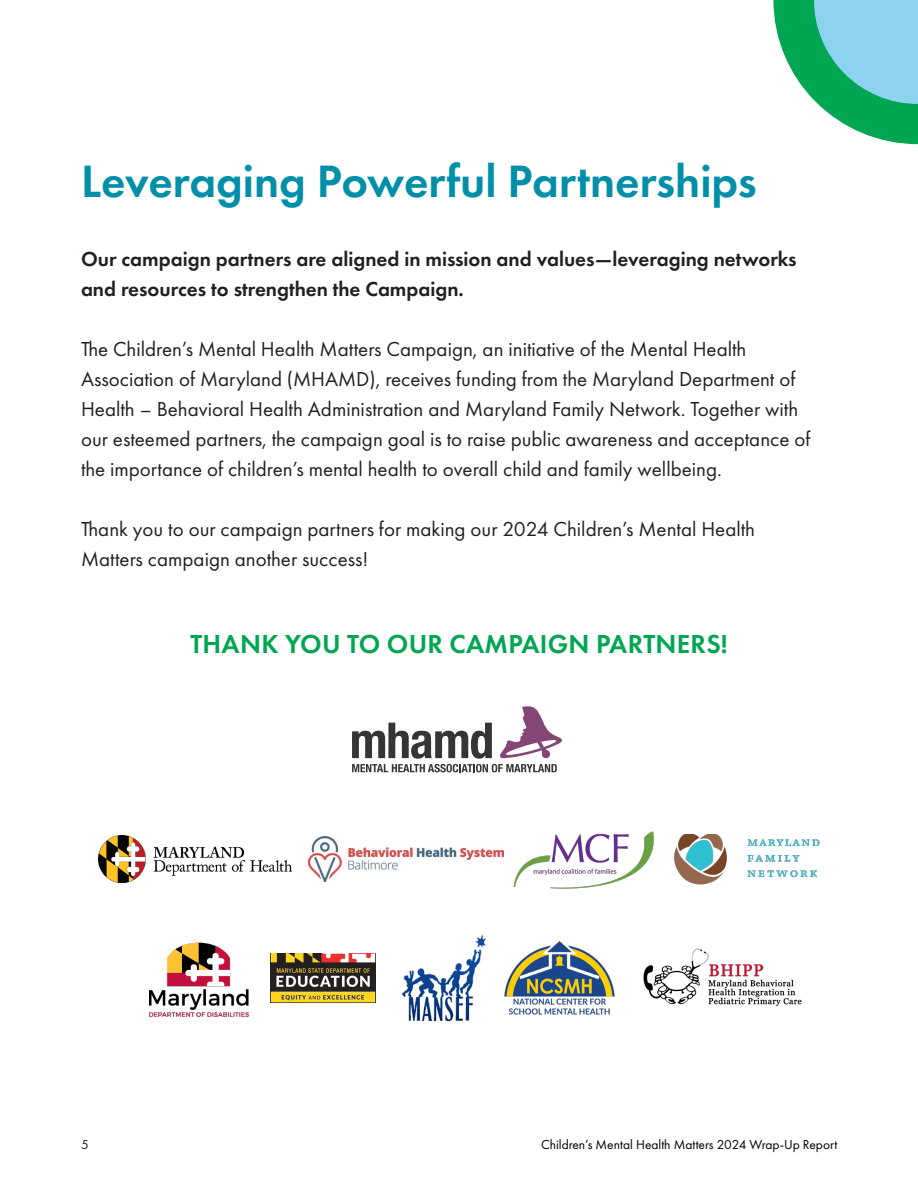
<style>
.page{position:relative;width:918px;height:1188px;background:#fff}
.page>*{position:absolute;margin:0;border:0;box-sizing:border-box;transform-origin:0 0}
.Header_1{font:600 47.1px "Futura PT";color:#008fa8}
.t1{font:600 27px "Futura PT";letter-spacing:.01em;color:#00a651}
.t2{font:21px/30px "Futura PT";color:#231f20}
.t3{font:600 21px/30px "Futura PT";color:#231f20}
.PAGE{font:13.5px "Futura PT";color:#000}
.PAGE-2{font:13.5px "Futura PT";color:#231f20}
</style>
<div class="page">
<img style="left:643px;top:948px;width:159px;height:58px">
<img style="left:401px;top:934px;width:85px;height:88px">
<img style="left:150px;top:942px;width:99px;height:75px">
<img style="left:271px;top:953px;width:105px;height:50px">
<img style="left:504px;top:941px;width:111px;height:74px">
<img style="left:308px;top:837px;width:195px;height:45px">
<img style="left:98px;top:836px;width:194px;height:47px">
<img style="left:513px;top:831px;width:141px;height:58px">
<img style="left:674px;top:834px;width:146px;height:50px">
<svg style="left:352px;top:706px;width:210px;height:66px"></svg>
<svg style="left:773px;top:0;width:145px;height:144px"></svg>
<p class="Header_1" style="left:81px;top:152px;width:677px">Leveraging Powerful Partnerships</p>
<p class="t3" style="left:81px;top:244px;width:717px">Our campaign partners are aligned in mission and values—leveraging networks and resources to strengthen the Campaign.</p>
<p class="t2" style="left:81px;top:334px;width:731px">The Children’s Mental Health Matters Campaign, an initiative of the Mental Health Association of Maryland (MHAMD), receives funding from the Maryland Department of Health – Behavioral Health Administration and Maryland Family Network. Together with our esteemed partners, the campaign goal is to raise public awareness and acceptance of the importance of children’s mental health to overall child and family wellbeing.</p>
<p class="t2" style="left:81px;top:514px;width:676px">Thank you to our campaign partners for making our 2024 Children’s Mental Health<br>Matters campaign another success!</p>
<p class="t1" style="left:190px;top:627px;width:539px">THANK YOU TO OUR CAMPAIGN PARTNERS!</p>
<p class="PAGE-2" style="left:81px;top:1136px;width:9px">5</p>
<p class="PAGE" style="left:541px;top:1136px;width:298px">Children’s Mental Health Matters 2024 Wrap-Up Report</p>
</div>
